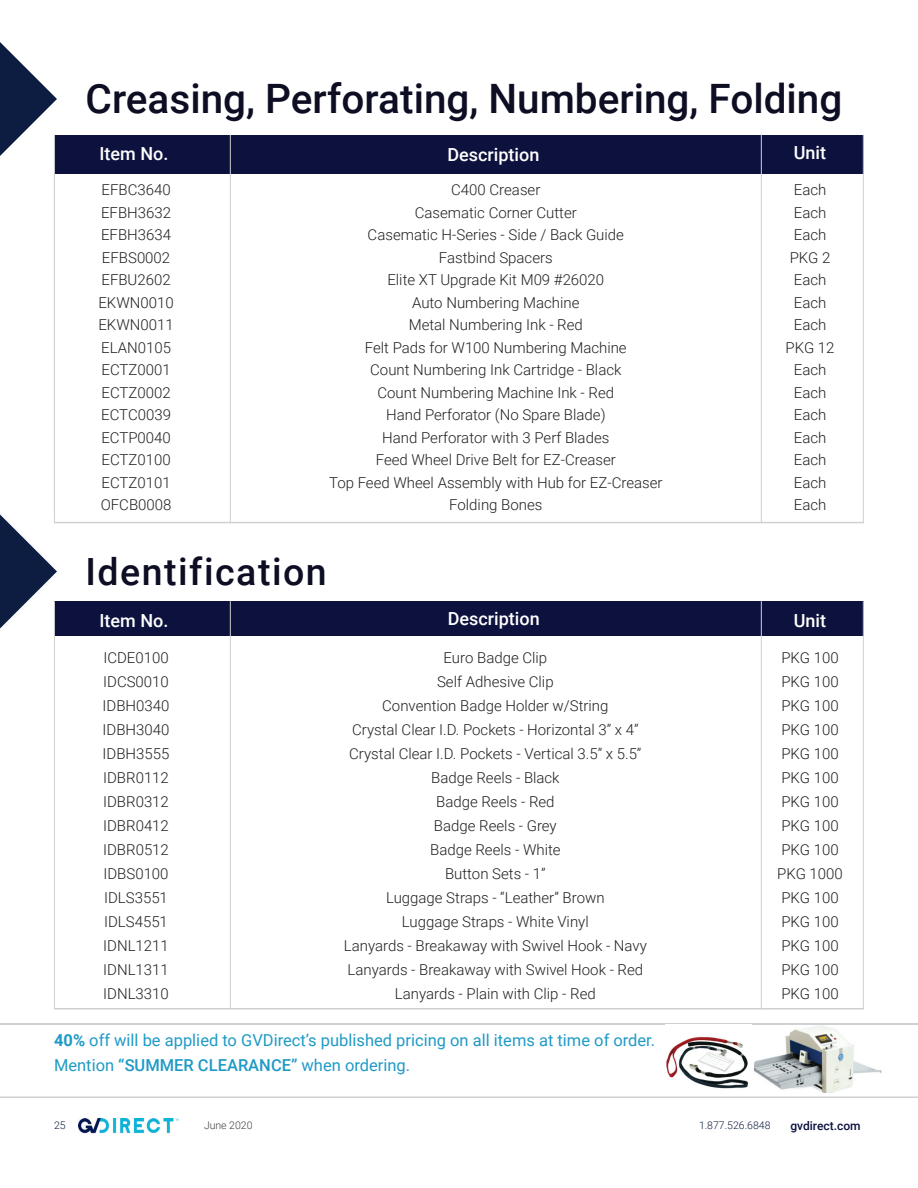
<style>
.page{position:relative;width:918px;height:1188px;background:#fff}
.page>*{position:absolute;margin:0;border:0;box-sizing:border-box;transform-origin:0 0}
.t1{font:500 40.5px "Roboto";color:#0d0d23}
.t2{font:500 37.5px "Roboto";letter-spacing:.04em;color:#0d0d23}
.t3{font:500 18px "Roboto";color:#fff}
.t4{font:16.5px/25.5px "Roboto";color:#209ac6}
.t5{font:300 15px/22.5px "Roboto";color:#231f20;text-align:center}
.t6{font:500 12px "Roboto";color:#0c113e}
.t7{font:300 10.5px "Roboto";color:#0c1d41}
.t8{font:300 10.5px "Roboto";color:#3e3e3f}
.s1{font-weight:700}
.s2{font-weight:500}
</style>
<div class="page">
<img style="left:79px;top:1119px;width:100px;height:15px">
<div style="left:54px;top:135px;width:810px;height:38px;background:#0c113e"></div>
<hr style="left:230px;top:135px;width:1px;height:388px;background:#cfd0d2">
<hr style="left:863px;top:135px;width:1px;height:388px;background:#cfd0d2">
<hr style="left:54px;top:522px;width:810px;height:1px;background:#cfd0d2">
<hr style="left:761px;top:135px;width:1px;height:388px;background:#cfd0d2">
<hr style="left:54px;top:135px;width:1px;height:388px;background:#cfd0d2">
<svg style="left:0;top:515px;width:57px;height:114px"></svg>
<div style="left:54px;top:601px;width:810px;height:34px;background:#0c113e"></div>
<hr style="left:230px;top:601px;width:1px;height:407px;background:#cfd0d2">
<hr style="left:863px;top:601px;width:1px;height:407px;background:#cfd0d2">
<hr style="left:54px;top:1008px;width:810px;height:2px;background:#cfd0d2">
<hr style="left:761px;top:601px;width:1px;height:408px;background:#cfd0d2">
<hr style="left:54px;top:601px;width:1px;height:407px;background:#cfd0d2">
<hr style="left:0;top:1096px;width:918px;height:2px;background:#cfd0d2">
<svg style="left:0;top:42px;width:57px;height:114px"></svg>
<img style="left:754px;top:1025px;width:128px;height:68px">
<hr style="left:0;top:1023px;width:918px;height:2px;background:#cfd0d2">
<img style="left:666px;top:1024px;width:85px;height:65px">
<h1 class="t1" style="left:86px;top:70px;width:758px">Creasing, Perforating, Numbering, Folding</h1>
<p class="t3" style="left:100px;top:141px;width:70px">Item No.</p>
<p class="t3" style="left:447px;top:142px;width:94px">Description</p>
<p class="t3" style="left:794px;top:140px;width:34px">Unit</p>
<p class="t5" style="left:329px;top:178px;width:335px">C400 Creaser<br>Casematic Corner Cutter<br>Casematic H-Series - Side / Back Guide<br>Fastbind Spacers<br>Elite XT Upgrade Kit M09 #26020<br>Auto Numbering Machine<br>Metal Numbering Ink - Red<br>Felt Pads for W100 Numbering Machine<br>Count Numbering Ink Cartridge - Black<br>Count Numbering Machine Ink - Red<br>Hand Perforator (No Spare Blade)<br>Hand Perforator with 3 Perf Blades<br>Feed Wheel Drive Belt for EZ-Creaser<br>Top Feed Wheel Assembly with Hub for EZ-Creaser<br>Folding Bones</p>
<p class="t5" style="left:98px;top:178px;width:77px;text-align:left">EFBC3640<br>EFBH3632<br>EFBH3634<br>EFBS0002<br>EFBU2602<br>EKWN0010<br>EKWN0011<br>ELAN0105<br>ECTZ0001<br>ECTZ0002<br>ECTC0039<br>ECTP0040<br>ECTZ0100<br>ECTZ0101<br>OFCB0008</p>
<p class="t5" style="left:786px;top:178px;width:50px">Each<br>Each<br>Each<br>PKG 2<br>Each<br>Each<br>Each<br>PKG 12<br>Each<br>Each<br>Each<br>Each<br>Each<br>Each<br>Each</p>
<h2 class="t2" style="left:86px;top:545px;width:243px">Identification</h2>
<p class="t3" style="left:100px;top:608px;width:70px">Item No.</p>
<p class="t3" style="left:448px;top:606px;width:94px">Description</p>
<p class="t3" style="left:794px;top:608px;width:34px">Unit</p>
<p class="t5" style="left:344px;top:645px;width:304px;line-height:24px">Euro Badge Clip<br>Self Adhesive Clip<br>Convention Badge Holder w/String<br>Crystal Clear I.D. Pockets - Horizontal 3” x 4”<br>Crystal Clear I.D. Pockets - Vertical 3.5” x 5.5”<br>Badge Reels - Black<br>Badge Reels - Red<br>Badge Reels - Grey<br>Badge Reels - White<br>Button Sets - 1”<br>Luggage Straps - “Leather” Brown<br>Luggage Straps - White Vinyl<br>Lanyards - Breakaway with Swivel Hook - Navy<br>Lanyards - Breakaway with Swivel Hook - Red<br>Lanyards - Plain with Clip - Red</p>
<p class="t5" style="left:103px;top:645px;width:68px;line-height:24px;text-align:justify">ICDE0100<br>IDCS0010<br>IDBH0340<br>IDBH3040<br>IDBH3555<br>IDBR0112<br>IDBR0312<br>IDBR0412<br>IDBR0512<br>IDBS0100<br>IDLS3551<br>IDLS4551<br>IDNL1211<br>IDNL1311<br>IDNL3310</p>
<p class="t5" style="left:777px;top:645px;width:67px;line-height:24px;text-align:left">PKG 100<br>PKG 100<br>PKG 100<br>PKG 100<br>PKG 100<br>PKG 100<br>PKG 100<br>PKG 100<br>PKG 100<br>PKG 1000<br>PKG 100<br>PKG 100<br>PKG 100<br>PKG 100<br>PKG 100</p>
<p class="t4" style="left:54px;top:1027px;width:603px"><span class="s1">40%</span> off will be applied to GVDirect’s published pricing on all items at time of order.<br>Mention <span class="s2">“SUMMER CLEARANCE”</span> when ordering.</p>
<p class="t7" style="left:54px;top:1118px;width:13px">25</p>
<p class="t8" style="left:204px;top:1118px;width:50px">June 2020</p>
<p class="t7" style="left:699px;top:1118px;width:73px">1.877.526.6848</p>
<p class="t6" style="left:790px;top:1117px;width:72px">gvdirect.com</p>
</div>
